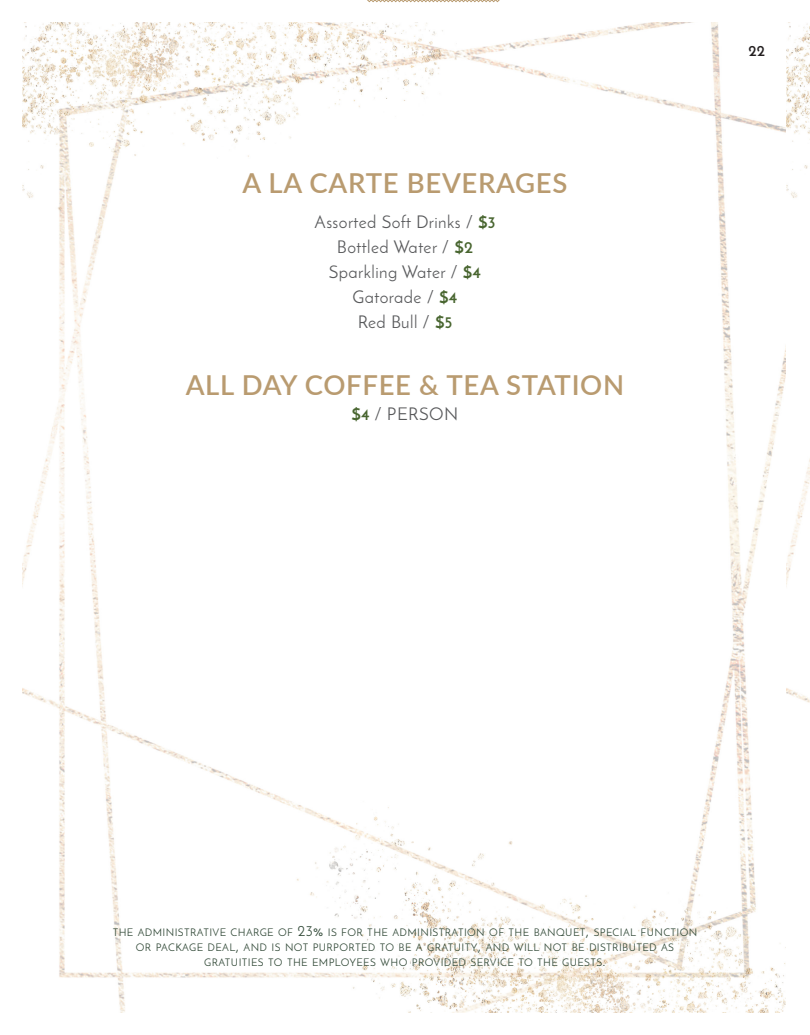
<style>
.page{position:relative;width:810px;height:1035px;background:#fff}
.page>*{position:absolute;margin:0;border:0;box-sizing:border-box;transform-origin:0 0}
.t1{font:600 27.5px "Lato";letter-spacing:.025em;color:#b99b70}
.t2{font:17.5px "Josefin Sans";letter-spacing:.025em;color:#58595b}
.t3{font:700 15px "Josefin Sans";color:#231f20}
.t4{font:10.5px "Josefin Sans";letter-spacing:.035em;color:#2f4735}
.s1{font-weight:700;font-size:16.25px;color:#48652f}
.s2{font-size:15px}
</style>
<div class="page">
<img style="left:22px;top:22px;width:764px;height:990px">
<img style="left:786px;top:22px;width:24px;height:681px">
<svg style="left:367px;top:0;width:133px;height:2px"></svg>
<svg style="left:340px;top:260px;width:132px;height:4px"></svg>
<p class="t1" style="left:242px;top:164px;width:327px">A LA CARTE BEVERAGES</p>
<p class="t2" style="left:315px;top:212px;width:182px">Assorted Soft Drinks / <span class="s1">$3</span></p>
<p class="t2" style="left:337px;top:237px;width:138px">Bottled Water / <span class="s1">$2</span></p>
<p class="t2" style="left:329px;top:262px;width:154px">Sparkling Water / <span class="s1">$4</span></p>
<p class="t2" style="left:353px;top:287px;width:106px">Gatorade / <span class="s1">$4</span></p>
<p class="t2" style="left:358px;top:312px;width:96px">Red Bull / <span class="s1">$5</span></p>
<p class="t1" style="left:186px;top:365px;width:440px">ALL DAY COFFEE &amp; TEA STATION</p>
<p class="t2" style="left:352px;top:403px;width:108px"><span class="s1">$4</span> / PERSON</p>
<p class="t3" style="left:748px;top:42px;width:18px">22</p>
<p class="t4" style="left:113px;top:926px;width:586px">THE ADMINISTRATIVE CHARGE OF <span class="s2">23%</span> IS FOR THE ADMINISTRATION OF THE BANQUET<span class="s2">,</span> SPECIAL FUNCTION</p>
<p class="t4" style="left:136px;top:941px;width:540px">OR PACKAGE DEAL<span class="s2">,</span> AND IS NOT PURPORTED TO BE A GRATUITY<span class="s2">,</span> AND WILL NOT BE DISTRIBUTED AS</p>
<p class="t4" style="left:204px;top:956px;width:403px">GRATUITIES TO THE EMPLOYEES WHO PROVIDED SERVICE TO THE GUESTS<span class="s2">.</span></p>
</div>
